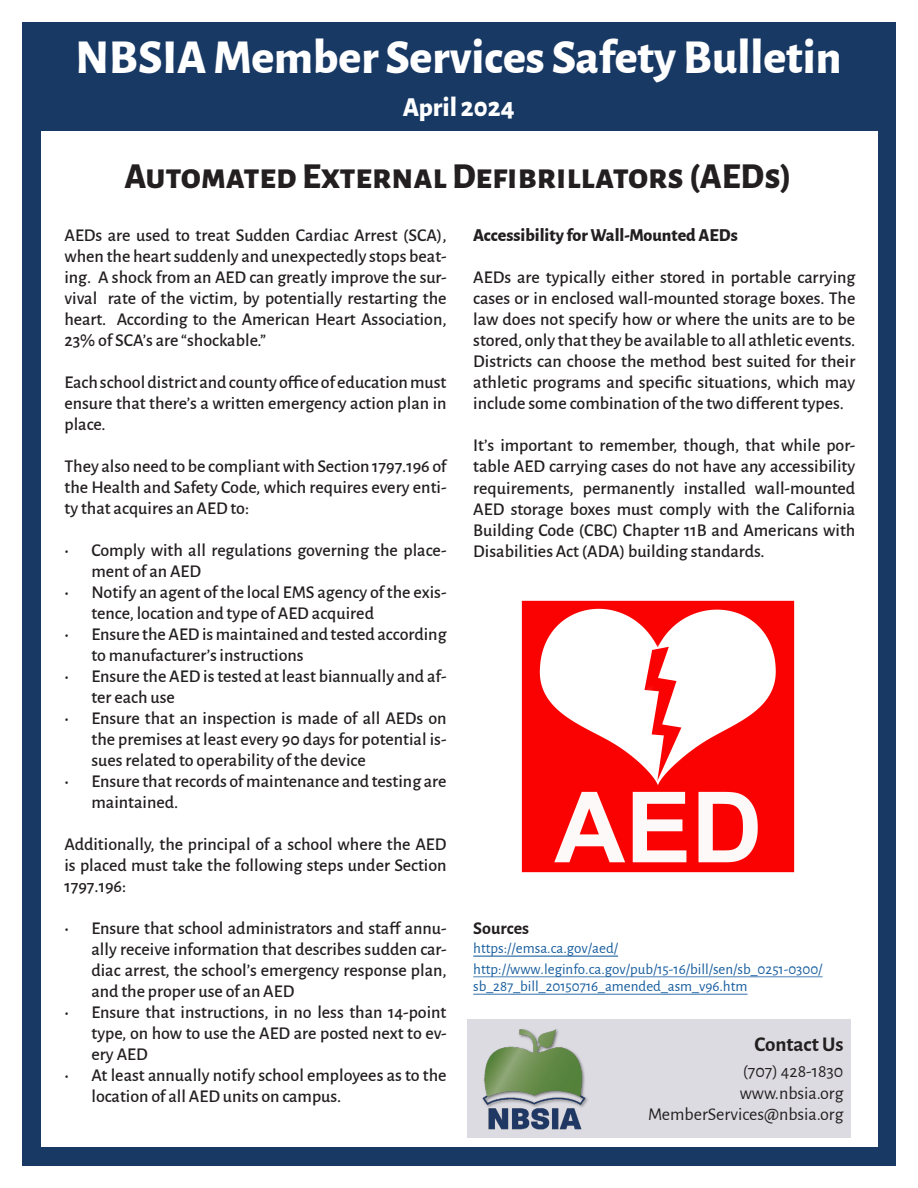
<style>
.page{position:relative;width:918px;height:1188px;background:#fff}
.page>*{position:absolute;margin:0;border:0;box-sizing:border-box;transform-origin:0 0}
.t1{font:800 48px "Alegreya Sans";color:#fff}
.t2{font:800 36px "Alegreya Sans";color:#231f20}
.t3{font:800 27px "Alegreya Sans";color:#fff}
.t4{font:700 21px "Alegreya Sans";color:#231f20}
.t5{font:500 18px/21px "Alegreya Sans";color:#231f20;text-align:justify}
.t6{font:18px "Alegreya Sans";color:#231f20}
.t7{font:800 18px "Alegreya Sans";color:#231f20}
.t8{font:700 18px "Alegreya Sans";color:#231f20}
.t9{font:15px/17.4px "Alegreya Sans";color:#175d9e}
</style>
<div class="page">
<div style="left:22px;top:22px;width:874px;height:1144px;background:#183964"></div>
<div style="left:41px;top:132px;width:837px;height:1015px;background:#fff"></div>
<div style="left:467px;top:1019px;width:383px;height:118px;background:#dcdbe1"></div>
<img style="left:482px;top:1029px;width:106px;height:100px">
<img style="left:521px;top:600px;width:274px;height:273px">
<hr style="left:473px;top:976px;width:350px;height:1px;background:#175d9e">
<hr style="left:473px;top:994px;width:275px;height:1px;background:#175d9e">
<hr style="left:473px;top:956px;width:145px;height:1px;background:#175d9e">
<p class="t1" style="left:76px;top:21px;width:768px">NBSIA Member Services Safety Bulletin</p>
<p class="t3" style="left:403px;top:87px;width:113px">April 2024</p>
<p class="t2" style="left:124px;top:149px;width:669px">Automated External Defibrillators (AEDs)</p>
<p class="t5" style="left:64px;top:224px;width:384px">AEDs are used to treat Sudden Cardiac Arrest (SCA), when the heart suddenly and unexpectedly stops beat&shy;ing. A shock from an AED can greatly improve the sur&shy;vival rate of the victim, by potentially restarting the heart. According to the American Heart Association, 23% of SCA’s are “shockable.”</p>
<p class="t5" style="left:64px;top:371px;width:384px">Each school district and county office of education must ensure that there’s a written emergency action plan in place.</p>
<p class="t5" style="left:64px;top:455px;width:384px">They also need to be compliant with Section 1797.196 of the Health and Safety Code, which requires every enti&shy;ty that acquires an AED to:</p>
<p class="t5" style="left:91px;top:539px;width:357px;text-indent:-27px">• Comply with all regulations governing the place&shy;ment of an AED</p>
<p class="t5" style="left:91px;top:581px;width:357px;text-indent:-27px">• Notify an agent of the local EMS agency of the exis&shy;tence, location and type of AED acquired</p>
<p class="t5" style="left:91px;top:623px;width:357px;text-indent:-27px">• Ensure the AED is maintained and tested according to manufacturer’s instructions</p>
<p class="t5" style="left:91px;top:665px;width:357px;text-indent:-27px">• Ensure the AED is tested at least biannually and af&shy;ter each use</p>
<p class="t5" style="left:91px;top:707px;width:357px;text-indent:-27px">• Ensure that an inspection is made of all AEDs on the premises at least every 90 days for potential is&shy;sues related to operability of the device</p>
<p class="t5" style="left:91px;top:770px;width:357px;text-indent:-27px">• Ensure that records of maintenance and testing are maintained.</p>
<p class="t5" style="left:64px;top:833px;width:384px">Additionally, the principal of a school where the AED is placed must take the following steps under Section 1797.196:</p>
<p class="t5" style="left:91px;top:917px;width:357px;text-indent:-27px">• Ensure that school administrators and staff annu&shy;ally receive information that describes sudden car&shy;diac arrest, the school’s emergency response plan, and the proper use of an AED</p>
<p class="t5" style="left:91px;top:1001px;width:357px;text-indent:-27px">• Ensure that instructions, in no less than 14-point type, on how to use the AED are posted next to ev&shy;ery AED</p>
<p class="t5" style="left:91px;top:1064px;width:357px;text-indent:-27px">• At least annually notify school employees as to the location of all AED units on campus.</p>
<p class="t7" style="left:473px;top:222px;width:266px">Accessibility for Wall-Mounted AEDs</p>
<p class="t5" style="left:473px;top:266px;width:384px">AEDs are typically either stored in portable carrying cases or in enclosed wall-mounted storage boxes. The law does not specify how or where the units are to be stored, only that they be available to all athletic events.<br>Districts can choose the method best suited for their athletic programs and specific situations, which may include some combination of the two different types.</p>
<p class="t5" style="left:473px;top:434px;width:384px">It’s important to remember, though, that while por&shy;table AED carrying cases do not have any accessibility requirements, permanently installed wall-mounted AED storage boxes must comply with the California Building Code (CBC) Chapter 11B and Americans with Disabilities Act (ADA) building standards.</p>
<p class="t8" style="left:473px;top:915px;width:57px">Sources</p>
<p class="t9" style="left:473px;top:939px;width:146px">https://emsa.ca.gov/aed/</p>
<p class="t9" style="left:473px;top:960px;width:351px">http://www.leginfo.ca.gov/pub/15-16/bill/sen/sb_0251-0300/ sb_287_bill_20150716_amended_asm_v96.htm</p>
<p class="t4" style="left:755px;top:1029px;width:90px">Contact Us</p>
<p class="t6" style="left:743px;top:1059px;width:102px">(707) 428-1830</p>
<p class="t6" style="left:740px;top:1081px;width:105px">www.nbsia.org</p>
<p class="t6" style="left:648px;top:1102px;width:197px">MemberServices@nbsia.org</p>
</div>
